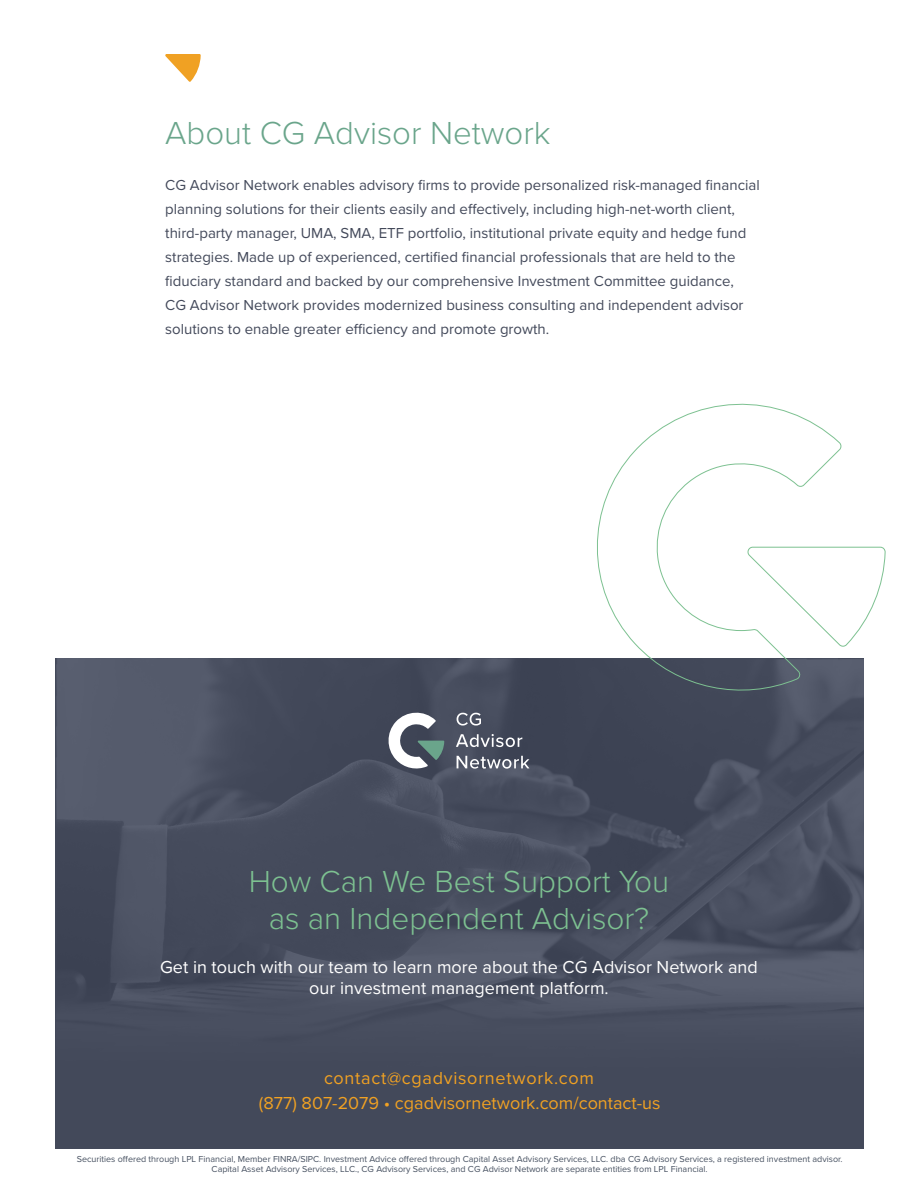
<style>
.page{position:relative;width:918px;height:1188px;background:#fff}
.page>*{position:absolute;margin:0;border:0;box-sizing:border-box;transform-origin:0 0}
.t1{font:300 33px "Proxima Nova";color:#6aa58b}
.t2{font:300 31.5px/37.8px "Proxima Nova";color:#7dc191;text-align:center}
.t3{font:18px/21.6px "Proxima Nova";color:#fff;text-align:center}
.t4{font:18px/25px "Proxima Nova";color:#f0a123;text-align:center}
.Body{font:15px/24px "Proxima Nova";color:#43495a}
.t5{font:9px/10.8px "Proxima Nova";color:#475161;text-align:center}
</style>
<div class="page">
<div style="left:55px;top:658px;width:809px;height:490px;background:#43495a"></div>
<img style="left:56px;top:658px;width:808px;height:359px">
<svg style="left:457px;top:713px;width:24px;height:13px"></svg>
<svg style="left:386px;top:710px;width:58px;height:61px"></svg>
<svg style="left:456px;top:734px;width:66px;height:13px"></svg>
<svg style="left:457px;top:756px;width:72px;height:13px"></svg>
<svg style="left:584px;top:403px;width:301px;height:298px"></svg>
<svg style="left:165px;top:54px;width:36px;height:28px"></svg>
<p class="t1" style="left:165px;top:108px;width:387px">About CG Advisor Network</p>
<p class="Body" style="left:165px;top:173px;width:596px">CG Advisor Network enables advisory firms to provide personalized risk-managed financial planning solutions for their clients easily and effectively, including high-net-worth client, third-party manager, UMA, SMA, ETF portfolio, institutional private equity and hedge fund strategies. Made up of experienced, certified financial professionals that are held to the fiduciary standard and backed by our comprehensive Investment Committee guidance,<br>CG Advisor Network provides modernized business consulting and independent advisor solutions to enable greater efficiency and promote growth.</p>
<p class="t2" style="left:249px;top:861px;width:422px">How Can We Best Support You as an Independent Advisor?</p>
<p class="t3" style="left:160px;top:955px;width:599px">Get in touch with our team to learn more about the CG Advisor Network and our investment management platform.</p>
<p class="t4" style="left:259px;top:1064px;width:403px">contact@cgadvisornetwork.com<br>(877) 807-2079 • cgadvisornetwork.com/contact-us</p>
<p class="t5" style="left:77px;top:1153px;width:767px">Securities offered through LPL Financial, Member FINRA/SIPC. Investment Advice offered through Capital Asset Advisory Services, LLC. dba CG Advisory Services, a registered investment advisor.<br>Capital Asset Advisory Services, LLC., CG Advisory Services, and CG Advisor Network are separate entities from LPL Financial.</p>
</div>
